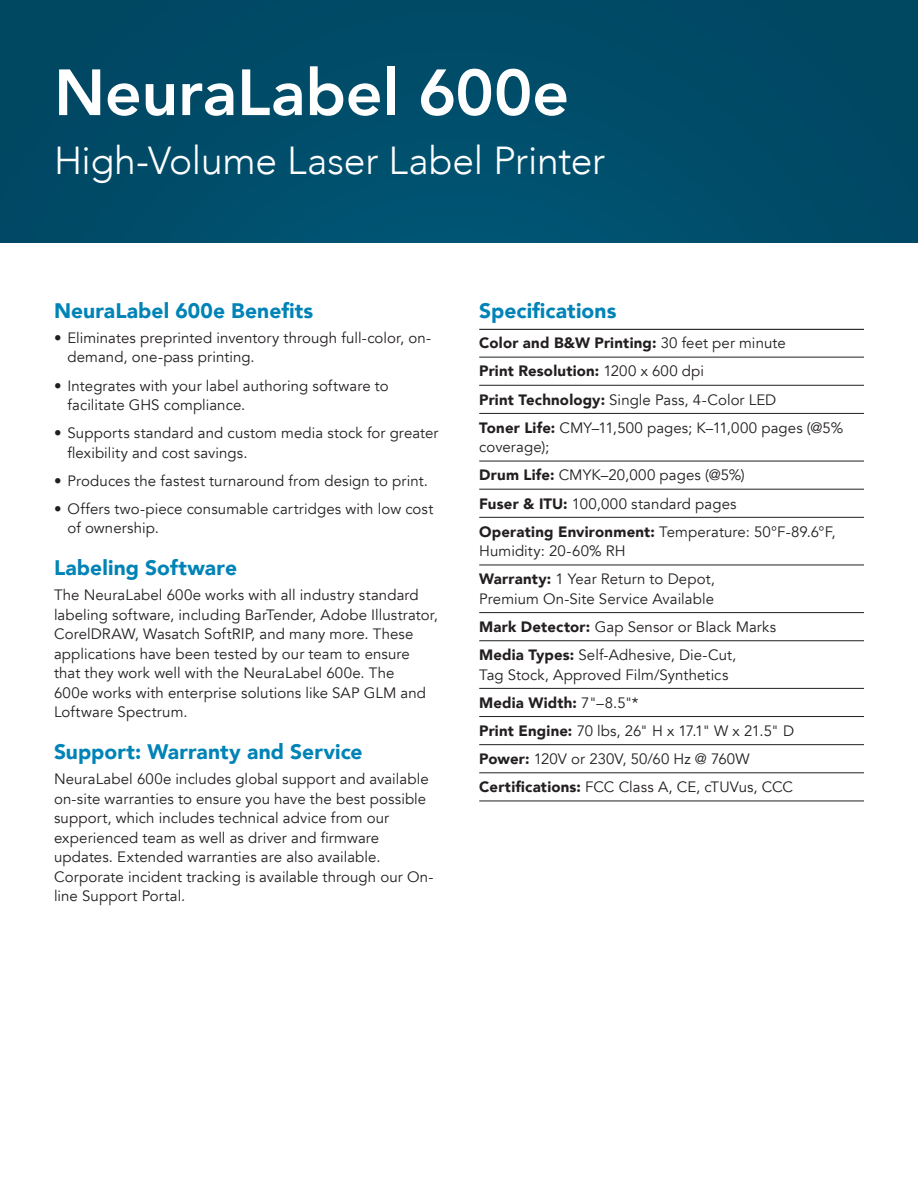
<style>
.page{position:relative;width:918px;height:1188px;background:#fff}
.page>*{position:absolute;margin:0;border:0;box-sizing:border-box;transform-origin:0 0}
.Product_Name{font:800 64.5px "Avenir";letter-spacing:-.005em;color:#fff}
.t1{font:300 39px "Avenir";letter-spacing:-.005em;color:#fff}
.Subheads_1{font:900 21px "Avenir";letter-spacing:.005em;color:#0083b6}
.Subhead_1_Specificat{font:900 21px "Avenir";letter-spacing:.005em;color:#0083b6}
.Body_Copy{font:15px/19.5px "Avenir";letter-spacing:.005em;color:#231f20}
.Specification_List{font:15px/19.5px "Avenir";letter-spacing:.005em;color:#231f20}
.Specification_List-2{font:900 15px "Avenir";letter-spacing:.015em;color:#231f20}
.Specification_List-3{font:15px "Avenir";letter-spacing:-.02em;color:#231f20}
.s1{font-weight:400}
.s2{font-weight:900}
</style>
<div class="page">
<img style="left:0;top:0;width:918px;height:243px">
<hr style="left:479px;top:329px;width:385px;height:1px;background:#231f20">
<hr style="left:479px;top:357px;width:385px;height:1px;background:#231f20">
<hr style="left:479px;top:385px;width:385px;height:1px;background:#231f20">
<hr style="left:479px;top:413px;width:385px;height:1px;background:#231f20">
<hr style="left:479px;top:461px;width:385px;height:1px;background:#231f20">
<hr style="left:479px;top:489px;width:385px;height:1px;background:#231f20">
<hr style="left:479px;top:517px;width:385px;height:1px;background:#231f20">
<hr style="left:479px;top:565px;width:385px;height:1px;background:#231f20">
<hr style="left:479px;top:612px;width:385px;height:1px;background:#231f20">
<hr style="left:479px;top:640px;width:385px;height:1px;background:#231f20">
<hr style="left:479px;top:688px;width:385px;height:1px;background:#231f20">
<hr style="left:479px;top:716px;width:385px;height:1px;background:#231f20">
<hr style="left:479px;top:744px;width:385px;height:1px;background:#231f20">
<hr style="left:479px;top:773px;width:385px;height:1px;background:#231f20">
<hr style="left:479px;top:801px;width:385px;height:1px;background:#231f20">
<p class="Product_Name" style="left:54px;top:42px;width:517px">NeuraLabel 600e</p>
<p class="t1" style="left:54px;top:137px;width:553px">High-Volume Laser Label Printer</p>
<p class="Subheads_1" style="left:54px;top:293px;width:261px">NeuraLabel 600e Benefits</p>
<p class="Body_Copy" style="left:68px;top:328px;width:365px;text-indent:-14px">• Eliminates preprinted inventory through full-color, on&shy;demand, one-pass printing.</p>
<p class="Body_Copy" style="left:68px;top:376px;width:323px;text-indent:-14px">• Integrates with your label authoring software to facilitate GHS compliance.</p>
<p class="Body_Copy" style="left:68px;top:424px;width:373px;text-indent:-14px">• Supports standard and custom media stock for greater flexibility and cost savings.</p>
<p class="Body_Copy" style="left:54px;top:471px;width:376px">• Produces the fastest turnaround from design to print.</p>
<p class="Body_Copy" style="left:68px;top:499px;width:367px;text-indent:-14px">• Offers two-piece consumable cartridges with low cost of ownership.</p>
<p class="Subheads_1" style="left:54px;top:550px;width:185px">Labeling Software</p>
<p class="Body_Copy" style="left:54px;top:586px;width:386px">The NeuraLabel 600e works with all industry standard labeling software, including BarTender, Adobe Illustrator, CorelDRAW, Wasatch SoftRIP, and many more. These applications have been tested by our team to ensure that they work well with the NeuraLabel 600e. The<br>600e works with enterprise solutions like SAP GLM and Loftware Spectrum.</p>
<p class="Subheads_1" style="left:54px;top:734px;width:310px">Support: Warranty and Service</p>
<p class="Body_Copy" style="left:54px;top:770px;width:381px">NeuraLabel 600e includes global support and available on-site warranties to ensure you have the best possible support, which includes technical advice from our experienced team as well as driver and firmware updates. Extended warranties are also available.<br>Corporate incident tracking is available through our On&shy;line Support Portal.</p>
<p class="Subhead_1_Specificat" style="left:479px;top:293px;width:139px">Specifications</p>
<p class="Specification_List-2" style="left:479px;top:330px;width:308px">Color and B&amp;W Printing: <span class="s1">30 feet per minute</span></p>
<p class="Specification_List-2" style="left:479px;top:358px;width:226px">Print Resolution: <span class="s1">1200 x 600 dpi</span></p>
<p class="Specification_List" style="left:479px;top:390px;width:299px"><span class="s2">Print Technology:</span> Single Pass, 4-Color LED</p>
<p class="Specification_List" style="left:479px;top:418px;width:365px"><span class="s2">Toner Life:</span> CMY–11,500 pages; K–11,000 pages (@5% coverage);</p>
<p class="Specification_List" style="left:479px;top:466px;width:267px"><span class="s2">Drum Life:</span> CMYK–20,000 pages (@5%)</p>
<p class="Specification_List" style="left:479px;top:494px;width:259px"><span class="s2">Fuser &amp; ITU:</span> 100,000 standard pages</p>
<p class="Specification_List" style="left:479px;top:522px;width:358px"><span class="s2">Operating Environment:</span> Temperature: 50°F-89.6°F,<br>Humidity: 20-60% RH</p>
<p class="Specification_List" style="left:479px;top:570px;width:237px"><span class="s2">Warranty:</span> 1 Year Return to Depot,<br>Premium On-Site Service Available</p>
<p class="Specification_List" style="left:479px;top:617px;width:298px"><span class="s2">Mark Detector:</span> Gap Sensor or Black Marks</p>
<p class="Specification_List" style="left:479px;top:645px;width:259px"><span class="s2">Media Types:</span> Self-Adhesive, Die-Cut,<br>Tag Stock, Approved Film/Synthetics</p>
<p class="Specification_List-2" style="left:479px;top:690px;width:161px">Media Width: <span class="s1">7"–8.5"*</span></p>
<p class="Specification_List-3" style="left:479px;top:722px;width:316px"><span class="s2">Print Engine:</span> 70 lbs, 26" H x 17.1" W x 21.5" D</p>
<p class="Specification_List" style="left:479px;top:749px;width:272px"><span class="s2">Power:</span> 120V or 230V, 50/60 Hz @ 760W</p>
<p class="Specification_List" style="left:479px;top:777px;width:315px"><span class="s2">Certifications:</span> FCC Class A, CE, cTUVus, CCC</p>
</div>
